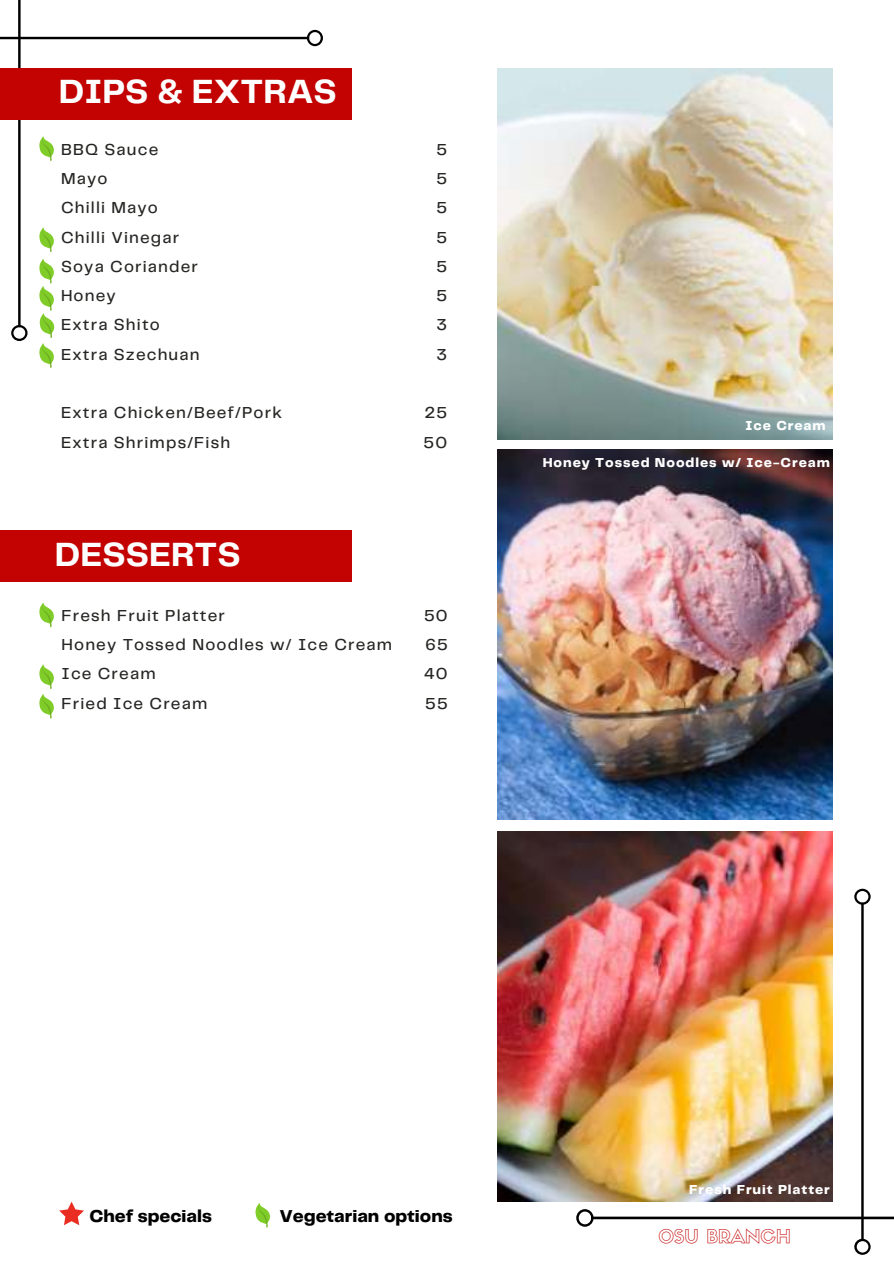
<style>
.page{position:relative;width:894px;height:1264px;background:#fff}
.page>*{position:absolute;margin:0;border:0;box-sizing:border-box;transform-origin:0 0}
.t1{font:700 34.8px "Telegraf";color:#fff}
.t2{font:18.3px "Sifonn Basic Outline";color:#c20302}
.t3{font:800 18px "Telegraf";color:#000}
.t4{font:500 16.5px/29.2px "Telegraf";letter-spacing:.07em;color:#252523}
.t5{font:800 13.5px "Telegraf";letter-spacing:.07em;color:#fff}
</style>
<div class="page">
<svg style="left:255px;top:1203px;width:15px;height:24px"></svg>
<svg style="left:59px;top:1201px;width:25px;height:24px"></svg>
<div style="left:0;top:531px;width:351px;height:50px;background:#c20302"></div>
<img style="left:497px;top:449px;width:335px;height:371px">
<img style="left:497px;top:69px;width:335px;height:370px">
<img style="left:497px;top:831px;width:335px;height:370px">
<img style="left:576px;top:888px;width:317px;height:366px">
<div style="left:0;top:69px;width:351px;height:50px;background:#c20302"></div>
<svg style="left:0;top:0;width:323px;height:368px"></svg>
<svg style="left:39px;top:602px;width:15px;height:25px"></svg>
<svg style="left:39px;top:664px;width:15px;height:54px"></svg>
<h1 class="t1" style="left:59px;top:68px;width:279px">DIPS &amp; EXTRAS</h1>
<p class="t4" style="left:61px;top:134px;width:140px">BBQ Sauce<br>Mayo<br>Chilli Mayo<br>Chilli Vinegar<br>Soya Coriander<br>Honey<br>Extra Shito<br>Extra Szechuan</p>
<p class="t4" style="left:61px;top:397px;width:222px">Extra Chicken/Beef/Pork<br>Extra Shrimps/Fish</p>
<h1 class="t1" style="left:55px;top:530px;width:187px">DESSERTS</h1>
<p class="t4" style="left:436px;top:134px;width:12px;text-align:justify">5<br>5<br>5<br>5<br>5<br>5<br>3<br>3</p>
<p class="t4" style="left:423px;top:397px;width:25px">25<br>50</p>
<p class="t4" style="left:61px;top:600px;width:332px">Fresh Fruit Platter<br>Honey Tossed Noodles w/ Ice Cream<br>Ice Cream<br>Fried Ice Cream</p>
<p class="t4" style="left:424px;top:600px;width:25px;text-align:justify">50<br>65<br>40<br>55</p>
<p class="t5" style="left:745px;top:416px;width:82px">Ice Cream</p>
<p class="t5" style="left:542px;top:453px;width:289px">Honey Tossed Noodles w/ Ice-Cream</p>
<p class="t3" style="left:89px;top:1203px;width:124px">Chef specials</p>
<p class="t3" style="left:279px;top:1203px;width:175px">Vegetarian options</p>
<p class="t5" style="left:689px;top:1179px;width:142px">Fresh Fruit Platter</p>
<p class="t2" style="left:658px;top:1224px;width:134px">OSU BRANCH</p>
</div>
